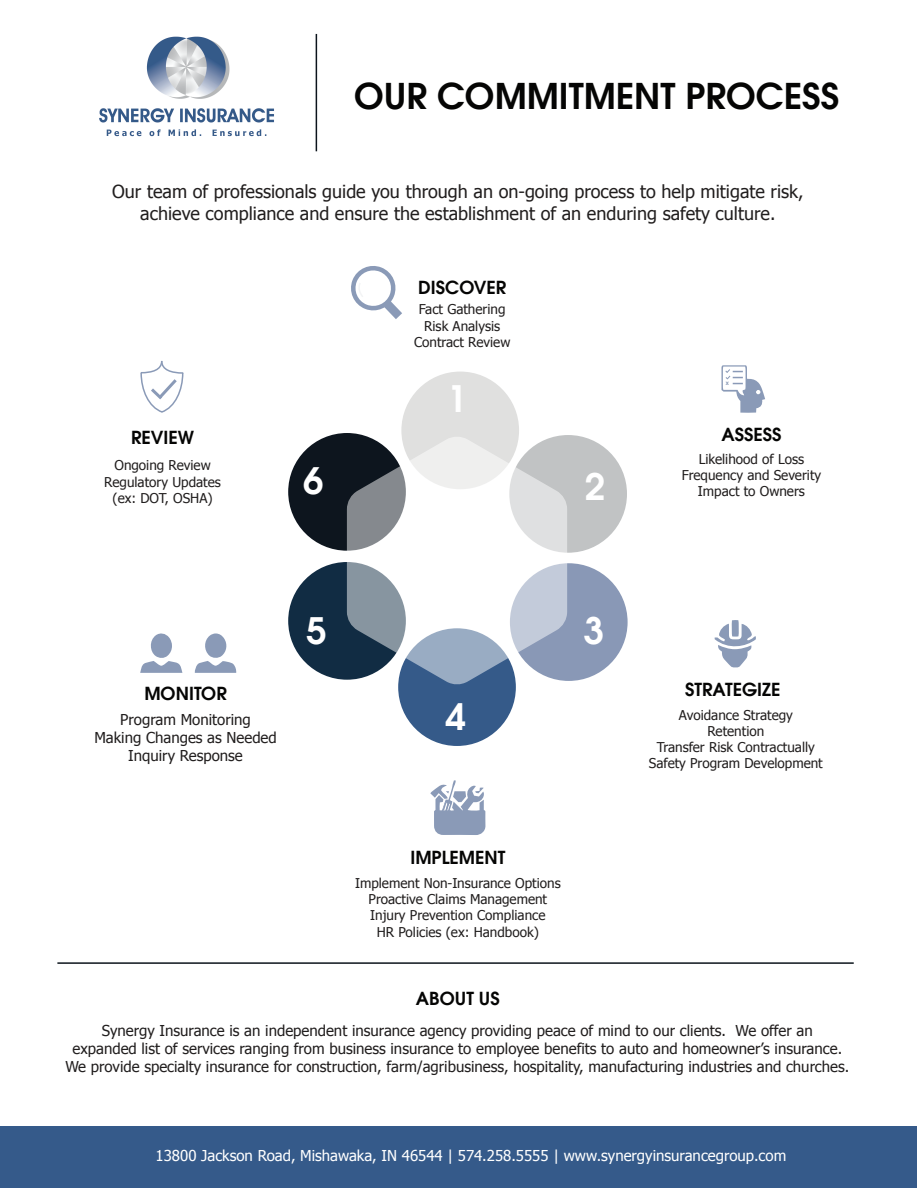
<style>
.page{position:relative;width:918px;height:1188px;background:#fff}
.page>*{position:absolute;margin:0;border:0;box-sizing:border-box;transform-origin:0 0}
.t1{font:700 36.6px "Te X Gyre Adventor";color:#fff}
.t2{font:700 35.55px "Te X Gyre Adventor";color:#050504}
.t3{font:18px/21.6px "Tahoma";color:#211e1e;text-align:center}
.t4{font:700 18px "Te X Gyre Adventor";color:#050504}
.t5{font:15px/18px "Tahoma";color:#211e1e;text-align:center}
.t6{font:15px "Tahoma";color:#fff}
.t7{font:13.5px/16.2px "Tahoma";color:#211e1e;text-align:center}
.t8{font:700 4.5px "Tahoma";color:#8a9ab7}
</style>
<div class="page">
<svg style="left:351px;top:266px;width:51px;height:53px"></svg>
<div style="left:0;top:1126px;width:917px;height:62px;background:#355a8a"></div>
<hr style="left:57px;top:962px;width:797px;height:2px;background:#0c141c">
<img style="left:99px;top:36px;width:175px;height:101px">
<svg style="left:721px;top:365px;width:44px;height:48px"></svg>
<svg style="left:715px;top:624px;width:41px;height:44px"></svg>
<div style="left:732px;top:620px;width:7px;height:17px;background:#8a9ab7"></div>
<svg style="left:430px;top:780px;width:56px;height:55px"></svg>
<svg style="left:195px;top:633px;width:41px;height:40px"></svg>
<svg style="left:140px;top:633px;width:42px;height:40px"></svg>
<svg style="left:140px;top:360px;width:44px;height:53px"></svg>
<hr style="left:316px;top:34px;width:1px;height:117px;background:#0c141c">
<div style="left:401px;top:372px;width:118px;height:117px;background:#e0e0df;border-radius:50%"></div>
<div style="left:509px;top:435px;width:118px;height:118px;background:#c1c3c4;border-radius:50%"></div>
<div style="left:510px;top:563px;width:118px;height:118px;background:#8998b6;border-radius:50%"></div>
<div style="left:398px;top:628px;width:118px;height:118px;background:#355a89;border-radius:50%"></div>
<div style="left:288px;top:562px;width:118px;height:118px;background:#112c43;border-radius:50%"></div>
<div style="left:288px;top:433px;width:118px;height:118px;background:#0d151e;border-radius:50%"></div>
<svg style="left:347px;top:437px;width:220px;height:247px"></svg>
<h2 class="t2" style="left:354px;top:65px;width:487px">OUR COMMITMENT PROCESS</h2>
<p class="t3" style="left:112px;top:180px;width:693px">Our team of professionals guide you through an on-going process to help mitigate risk, achieve compliance and ensure the establishment of an enduring safety culture.</p>
<p class="t4" style="left:418px;top:272px;width:89px">DISCOVER</p>
<p class="t7" style="left:414px;top:301px;width:98px">Fact Gathering<br>Risk Analysis<br>Contract Review</p>
<h1 class="t1" style="left:447px;top:367px;width:22px">1</h1>
<p class="t8" style="left:726px;top:380px;width:5px">X</p>
<p class="t4" style="left:131px;top:421px;width:64px">REVIEW</p>
<p class="t4" style="left:721px;top:419px;width:62px">ASSESS</p>
<p class="t7" style="left:104px;top:457px;width:118px">Ongoing Review<br>Regulatory Updates (ex: DOT, OSHA)</p>
<h1 class="t1" style="left:303px;top:449px;width:22px">6</h1>
<h1 class="t1" style="left:585px;top:455px;width:22px">2</h1>
<p class="t7" style="left:682px;top:450px;width:141px">Likelihood of Loss<br>Frequency and Severity<br>Impact to Owners</p>
<h1 class="t1" style="left:306px;top:599px;width:22px">5</h1>
<h1 class="t1" style="left:584px;top:599px;width:22px">3</h1>
<p class="t4" style="left:144px;top:678px;width:84px">MONITOR</p>
<p class="t4" style="left:685px;top:673px;width:97px">STRATEGIZE</p>
<p class="t5" style="left:94px;top:710px;width:184px">Program Monitoring<br>Making Changes as Needed<br>Inquiry Response</p>
<h1 class="t1" style="left:446px;top:685px;width:22px">4</h1>
<p class="t7" style="left:649px;top:706px;width:175px">Avoidance Strategy<br>Retention<br>Transfer Risk Contractually<br>Safety Program Development</p>
<p class="t4" style="left:410px;top:842px;width:97px">IMPLEMENT</p>
<p class="t7" style="left:355px;top:874px;width:207px">Implement Non-Insurance Options<br>Proactive Claims Management<br>Injury Prevention Compliance<br>HR Policies (ex: Handbook)</p>
<p class="t4" style="left:416px;top:983px;width:85px">ABOUT US</p>
<p class="t5" style="left:65px;top:1021px;width:786px">Synergy Insurance is an independent insurance agency providing peace of mind to our clients. We offer an<br>expanded list of services ranging from business insurance to employee benefits to auto and homeowner’s insurance.<br>We provide specialty insurance for construction, farm/agribusiness, hospitality, manufacturing industries and churches.</p>
<p class="t6" style="left:156px;top:1145px;width:632px">13800 Jackson Road, Mishawaka, IN 46544 | 574.258.5555 | www.synergyinsurancegroup.com</p>
</div>
